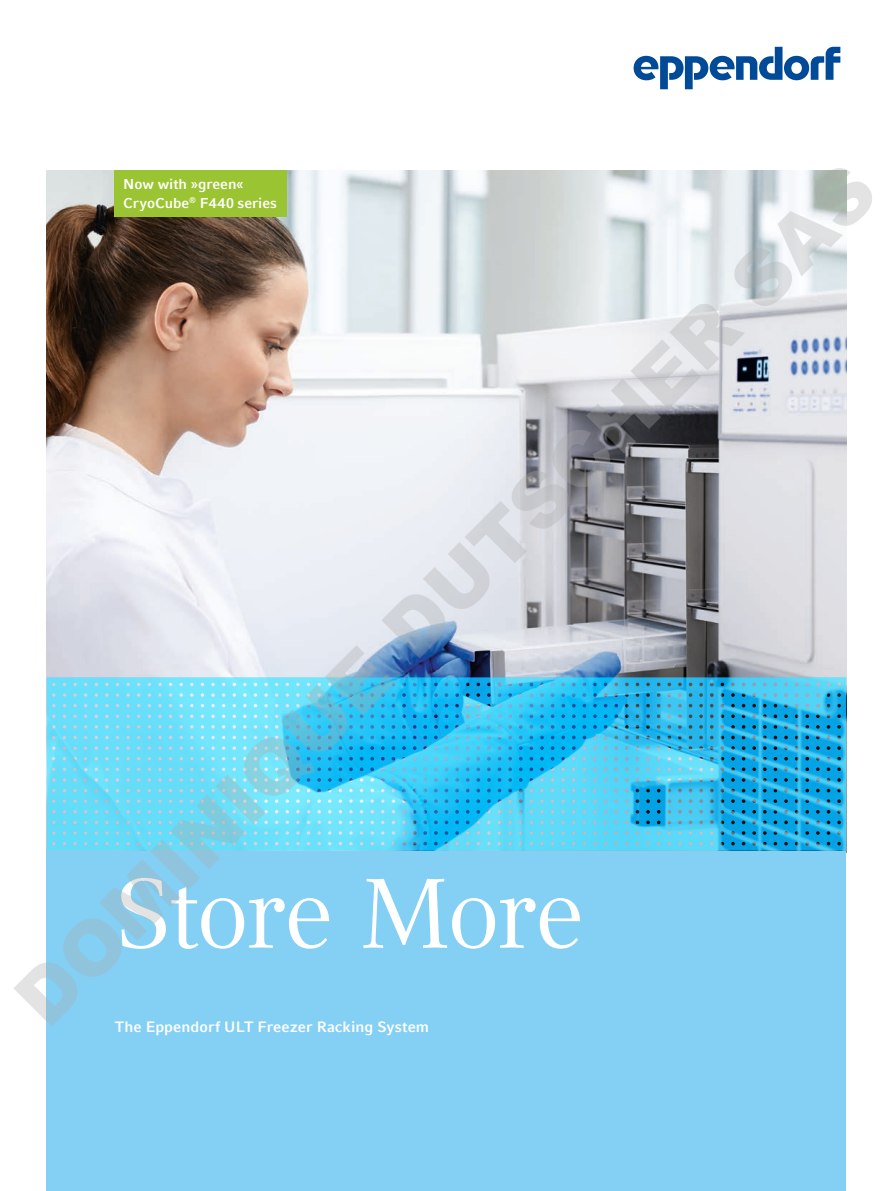
<style>
.page{position:relative;width:893px;height:1191px;background:#fff}
.page>*{position:absolute;margin:0;border:0;box-sizing:border-box;transform-origin:0 0}
.t1{font:97.5px "Compatil Textfor Eppendorf";letter-spacing:-.035em;color:#fff}
.t2{font:900 75.6px "Arial";color:rgb(171 171 171/.33)}
.t3{font:700 15px "Compatil Factfor Eppendorf";letter-spacing:.005em;color:#fff}
.t4{font:700 14.25px/18.6px "Compatil Factfor Eppendorf";color:#fff}
</style>
<div class="page">
<img style="left:47px;top:170px;width:799px;height:507px">
<div style="left:47px;top:850px;width:799px;height:341px;background:#84d0f5"></div>
<svg style="left:47px;top:677px;width:799px;height:173px;background:#49c7ed"></svg>
<svg style="left:634px;top:47px;width:206px;height:42px"></svg>
<div style="left:115px;top:170px;width:172px;height:46px;background:#9bc432"></div>
<h2 class="t2" style="left:-10px;top:972px;width:1181px;rotate:-45deg">DOMINIQUE DUTSCHER SAS</h2>
<p class="t4" style="left:123px;top:175px;width:155px">Now with »green«<br>CryoCube<sup>®</sup> F440 series</p>
<h1 class="t1" style="left:115px;top:857px;width:472px">Store More</h1>
<p class="t3" style="left:115px;top:1018px;width:316px">The Eppendorf ULT Freezer Racking System</p>
</div>
